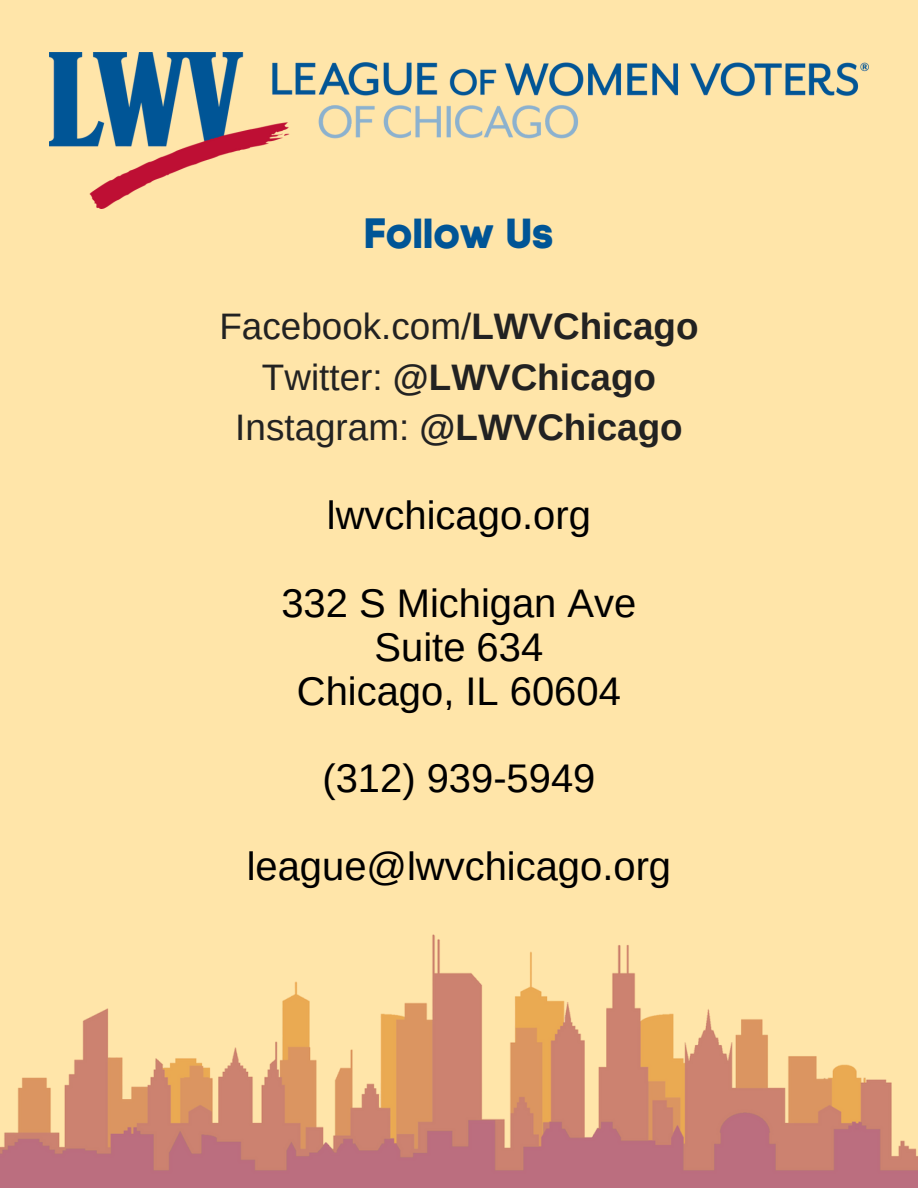
<style>
.page{position:relative;width:918px;height:1188px;background:#ffe5a9}
.page>*{position:absolute;margin:0;border:0;box-sizing:border-box;transform-origin:0 0}
.t1{font:42px "Code Pro Bold LC";color:#005596}
.t2{font:39.9px "Arimo";color:#000}
.t3{font:700 36.9px "Arimo";color:#222}
.t4{font:36.9px "Arimo";color:#222}
.s1{font-weight:700}
.s2{font-weight:400}
</style>
<div class="page">
<img style="left:0;top:934px;width:918px;height:254px">
<img style="left:50px;top:53px;width:819px;height:155px">
<p class="t1" style="left:364px;top:208px;width:192px">Follow Us</p>
<p class="t4" style="left:219px;top:306px;width:481px">Facebook.com/<span class="s1">LWVChicago</span></p>
<p class="t3" style="left:262px;top:356px;width:396px"><span class="s2">Twitter:</span> @LWVChicago</p>
<p class="t3" style="left:235px;top:407px;width:449px"><span class="s2">Instagram:</span> @LWVChicago</p>
<p class="t2" style="left:327px;top:493px;width:266px">lwvchicago.org</p>
<p class="t2" style="left:281px;top:581px;width:356px">332 S Michigan Ave</p>
<p class="t2" style="left:375px;top:625px;width:170px">Suite 634</p>
<p class="t2" style="left:297px;top:669px;width:325px">Chicago, IL 60604</p>
<p class="t2" style="left:322px;top:756px;width:275px">(312) 939-5949</p>
<p class="t2" style="left:247px;top:844px;width:426px">league@lwvchicago.org</p>
</div>
